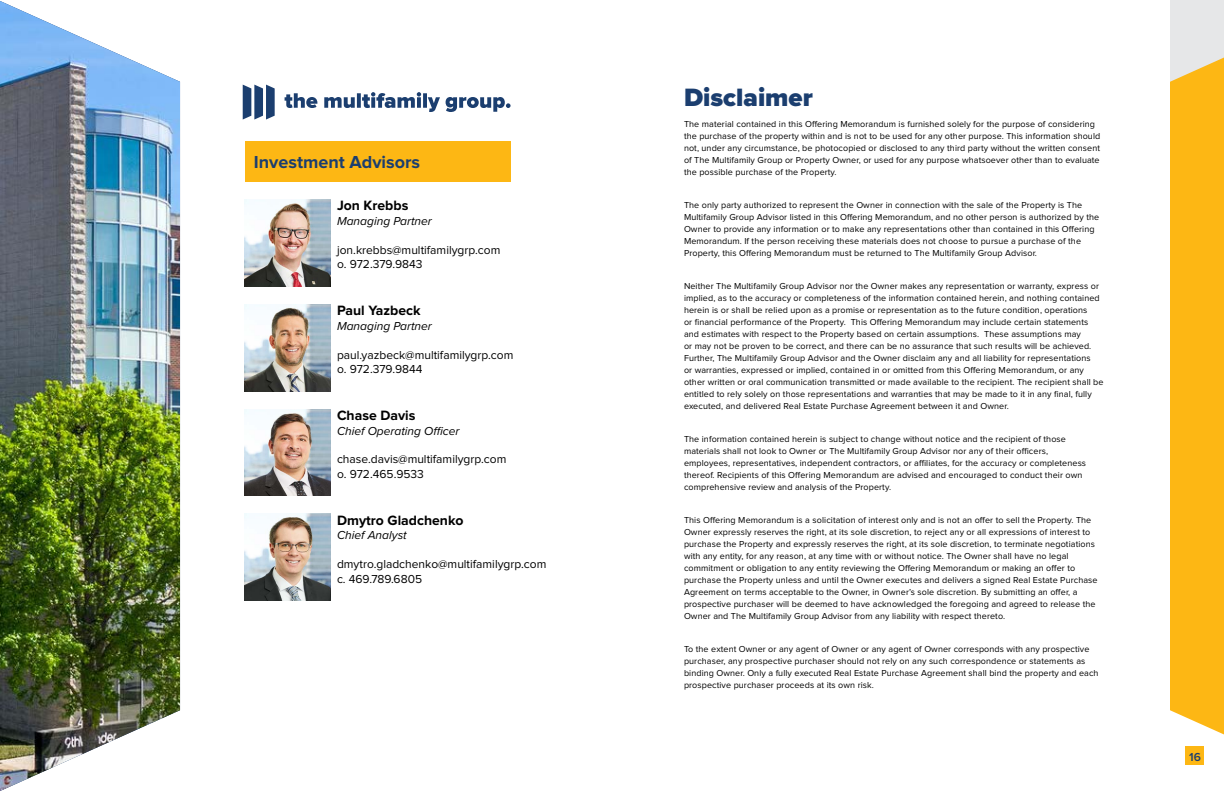
<style>
.page{position:relative;width:1224px;height:792px;background:#fff}
.page>*{position:absolute;margin:0;border:0;box-sizing:border-box;transform-origin:0 0}
.t1{font:900 26px "Proxima Nova";color:#1b3e6f}
.t2{font:700 18px "Proxima Nova";color:#1b3e6f}
.t3{font:700 14px "Proxima Nova";color:#000}
.t4{font:12px/14.4px "Proxima Nova";color:#000}
.t5{font:italic 12px "Proxima Nova";color:#000}
.t6{font:600 12px "Proxima Nova";color:#1b3e6f}
.t7{font:9px/12px "Proxima Nova";letter-spacing:.01em;color:#000}
</style>
<div class="page">
<svg style="left:1170px;top:0;width:54px;height:765px;fill:#fdb714"></svg>
<svg style="left:243px;top:85px;width:268px;height:35px"></svg>
<div style="left:245px;top:141px;width:266px;height:40px;background:#fdb714"></div>
<img style="left:245px;top:200px;width:86px;height:86px">
<img style="left:245px;top:305px;width:86px;height:86px">
<img style="left:245px;top:410px;width:86px;height:86px">
<img style="left:245px;top:515px;width:86px;height:86px">
<img style="left:0;top:1px;width:180px;height:790px">
<h2 class="t2" style="left:254px;top:152px;width:168px">Investment Advisors</h2>
<h3 class="t3" style="left:337px;top:198px;width:73px">Jon Krebbs</h3>
<h3 class="t5" style="left:337px;top:212px;width:96px">Managing Partner</h3>
<h3 class="t4" style="left:337px;top:243px;width:165px">jon.krebbs@multifamilygrp.com o. 972.379.9843</h3>
<h3 class="t3" style="left:337px;top:303px;width:85px">Paul Yazbeck</h3>
<h3 class="t5" style="left:337px;top:317px;width:96px">Managing Partner</h3>
<h3 class="t4" style="left:337px;top:348px;width:178px">paul.yazbeck@multifamilygrp.com o. 972.379.9844</h3>
<h3 class="t3" style="left:337px;top:408px;width:80px">Chase Davis</h3>
<h3 class="t5" style="left:337px;top:422px;width:124px">Chief Operating Officer</h3>
<h3 class="t4" style="left:337px;top:452px;width:171px">chase.davis@multifamilygrp.com o. 972.465.9533</h3>
<h3 class="t3" style="left:337px;top:512px;width:128px">Dmytro Gladchenko</h3>
<h3 class="t5" style="left:337px;top:526px;width:71px">Chief Analyst</h3>
<h3 class="t4" style="left:337px;top:557px;width:211px">dmytro.gladchenko@multifamilygrp.com c. 469.789.6805</h3>
<h1 class="t1" style="left:684px;top:78px;width:130px">Disclaimer</h1>
<p class="t7" style="left:684px;top:118px;width:418px">The material contained in this Offering Memorandum is furnished solely for the purpose of considering the purchase of the property within and is not to be used for any other purpose. This information should not, under any circumstance, be photocopied or disclosed to any third party without the written consent of The Multifamily Group or Property Owner, or used for any purpose whatsoever other than to evaluate the possible purchase of the Property.</p>
<p class="t7" style="left:684px;top:199px;width:417px">The only party authorized to represent the Owner in connection with the sale of the Property is The Multifamily Group Advisor listed in this Offering Memorandum, and no other person is authorized by the Owner to provide any information or to make any representations other than contained in this Offering Memorandum. If the person receiving these materials does not choose to pursue a purchase of the Property, this Offering Memorandum must be returned to The Multifamily Group Advisor.</p>
<p class="t7" style="left:684px;top:280px;width:421px">Neither The Multifamily Group Advisor nor the Owner makes any representation or warranty, express or implied, as to the accuracy or completeness of the information contained herein, and nothing contained herein is or shall be relied upon as a promise or representation as to the future condition, operations<br>or financial performance of the Property. This Offering Memorandum may include certain statements and estimates with respect to the Property based on certain assumptions. These assumptions may<br>or may not be proven to be correct, and there can be no assurance that such results will be achieved.<br>Further, The Multifamily Group Advisor and the Owner disclaim any and all liability for representations<br>or warranties, expressed or implied, contained in or omitted from this Offering Memorandum, or any other written or oral communication transmitted or made available to the recipient. The recipient shall be entitled to rely solely on those representations and warranties that may be made to it in any final, fully executed, and delivered Real Estate Purchase Agreement between it and Owner.</p>
<p class="t7" style="left:684px;top:433px;width:404px">The information contained herein is subject to change without notice and the recipient of those materials shall not look to Owner or The Multifamily Group Advisor nor any of their officers, employees, representatives, independent contractors, or affiliates, for the accuracy or completeness thereof. Recipients of this Offering Memorandum are advised and encouraged to conduct their own comprehensive review and analysis of the Property.</p>
<p class="t7" style="left:684px;top:514px;width:415px">This Offering Memorandum is a solicitation of interest only and is not an offer to sell the Property. The Owner expressly reserves the right, at its sole discretion, to reject any or all expressions of interest to purchase the Property and expressly reserves the right, at its sole discretion, to terminate negotiations with any entity, for any reason, at any time with or without notice. The Owner shall have no legal commitment or obligation to any entity reviewing the Offering Memorandum or making an offer to purchase the Property unless and until the Owner executes and delivers a signed Real Estate Purchase Agreement on terms acceptable to the Owner, in Owner’s sole discretion. By submitting an offer, a prospective purchaser will be deemed to have acknowledged the foregoing and agreed to release the Owner and The Multifamily Group Advisor from any liability with respect thereto.</p>
<p class="t7" style="left:684px;top:643px;width:416px">To the extent Owner or any agent of Owner or any agent of Owner corresponds with any prospective purchaser, any prospective purchaser should not rely on any such correspondence or statements as binding Owner. Only a fully executed Real Estate Purchase Agreement shall bind the property and each prospective purchaser proceeds at its own risk.</p>
<h3 class="t6" style="left:1189px;top:748px;width:13px">16</h3>
</div>
